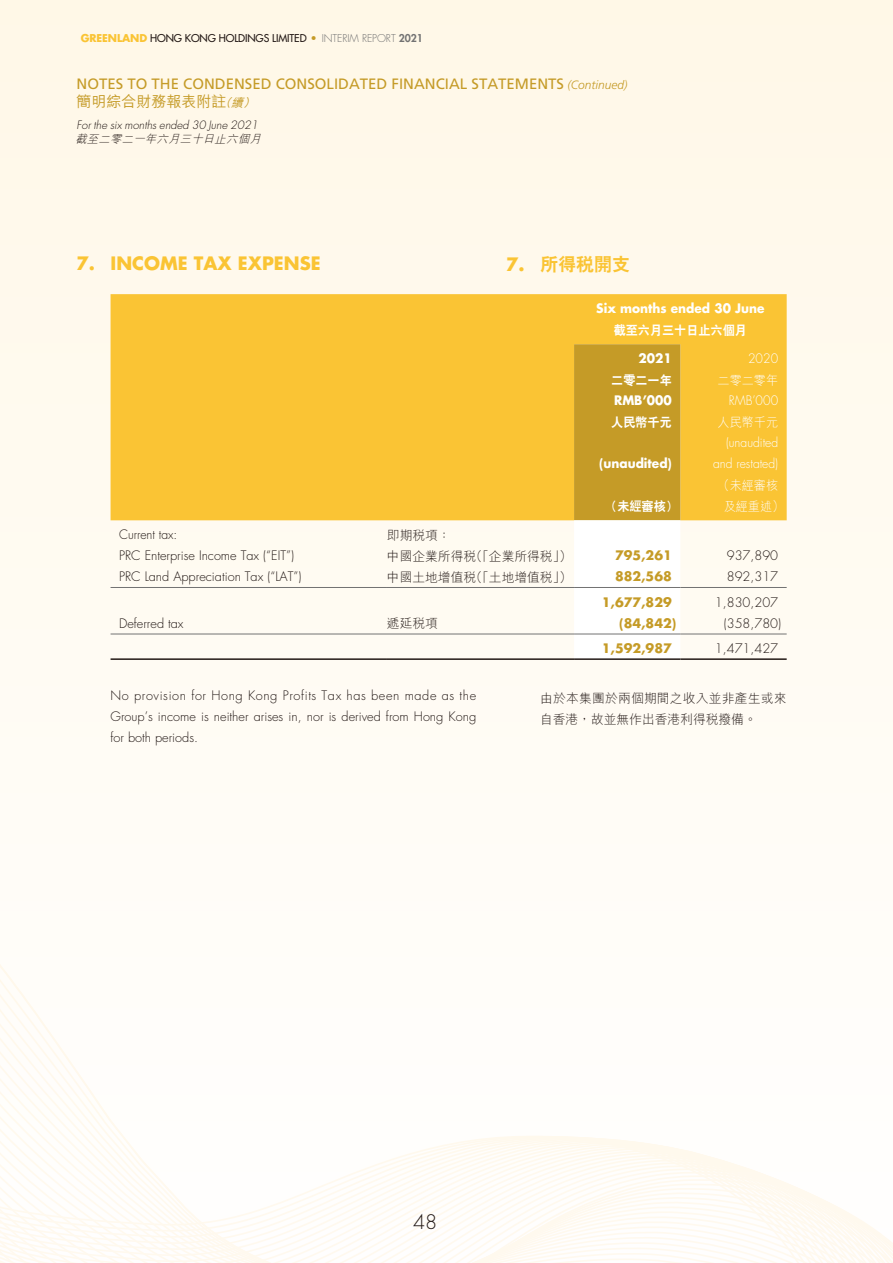
<style>
.page{position:relative;width:893px;height:1263px;background:#fffbf3}
.page>*{position:absolute;margin:0;border:0;box-sizing:border-box;transform-origin:0 0}
.t1{font:300 19.5px "Futura Std";color:#231916}
.t2{font:700 18px "Futura Std";color:#fac434}
.t3{font:800 18px "C Hei 2 HK";color:#fac434}
.t4{font:15px "Frutiger LT Std";color:#c59b27}
.t5{font:500 15px "M Hei HK";color:#c59b27}
.t6{font:300 12.75px/21px "Futura Std";color:#231916;text-align:justify}
.t7{font:700 12.75px "Futura Std";color:#fff;scale:.95 1}
.t8{font:300 12.75px "M Hei HK";color:#231916}
.t9{font:700 12.75px "Futura Std";color:#c59b27}
.t10{font:300 12.75px/21px "M Hei HK";letter-spacing:.02em;color:#231916}
.t11{font:300 12.75px/21px "Futura Std";color:#fff;text-align:right;scale:.95 1}
.t12{font:800 12.75px "C Hei 2 HK";color:#fff;scale:.95 1}
.t13{font:300 12.75px/21px "M Hei HK";color:#fff;text-align:center;scale:.95 1}
.t14{font:300 12.75px "Futura Std";color:#231916;scale:.95 1}
.t15{font:italic 300 11.25px "Futura Std";color:#231916}
.t16{font:italic 300 11.25px "M Hei HK";color:#231916}
.t17{font:500 10.5px "Futura Std";letter-spacing:-.01em;color:#231916}
.s1{font-weight:700;color:#fac434}
.s2{font-weight:300;color:#c59b27}
.s3{font-weight:300;color:#727272}
.s4{font-weight:800;color:#727272}
.s5{font-weight:300;font-style:italic;font-size:12px}
.s6{font-style:italic;font-size:12px}
.s7{font-family:"Futura Std";font-weight:700}
</style>
<div class="page">
<svg style="left:0;top:1121px;width:893px;height:142px;fill:#fffefc"></svg>
<div style="left:111px;top:294px;width:676px;height:226px;background:#fac434"></div>
<svg style="left:574px;top:344px;width:106px;height:314px"></svg>
<hr style="left:111px;top:587px;width:276px;height:1px;background:#727272">
<hr style="left:387px;top:587px;width:187px;height:1px;background:#727272">
<hr style="left:574px;top:587px;width:106px;height:1px;background:#727272">
<hr style="left:680px;top:587px;width:107px;height:1px;background:#727272">
<hr style="left:111px;top:634px;width:276px;height:1px;background:#727272">
<hr style="left:387px;top:634px;width:187px;height:1px;background:#727272">
<hr style="left:574px;top:634px;width:106px;height:1px;background:#727272">
<hr style="left:680px;top:634px;width:107px;height:1px;background:#727272">
<hr style="left:111px;top:658px;width:276px;height:2px;background:#231916">
<hr style="left:387px;top:658px;width:187px;height:2px;background:#231916">
<hr style="left:574px;top:658px;width:106px;height:2px;background:#231916">
<hr style="left:680px;top:658px;width:107px;height:2px;background:#231916">
<p class="t17" style="left:81px;top:32px;width:343px"><span class="s1">GREENLAND</span> HONG KONG HOLDINGS LIMITED <span class="s2">•</span> <span class="s3">INTERIM REPORT</span> <span class="s4">2021</span></p>
<p class="t4" style="left:77px;top:75px;width:552px">NOTES TO THE CONDENSED CONSOLIDATED FINANCIAL STATEMENTS <span class="s5">(Continued)</span></p>
<p class="t5" style="left:77px;top:90px;width:184px">簡明綜合財務報表附註<span class="s6">（續）</span></p>
<p class="t15" style="left:77px;top:118px;width:183px">For the six months ended 30 June 2021</p>
<p class="t16" style="left:75px;top:131px;width:191px">截至二零二一年六月三十日止六個月</p>
<h2 class="t2" style="left:77px;top:251px;width:246px">7. INCOME TAX EXPENSE</h2>
<h2 class="t3" style="left:506px;top:252px;width:126px"><span class="s7">7.</span> 所得稅開支</h2>
<p class="t7" style="left:596px;top:300px;width:179px">Six months ended 30 June</p>
<p class="t12" style="left:614px;top:321px;width:142px">截至六月三十日止六個月</p>
<p class="t7" style="left:639px;top:350px;width:36px">2021</p>
<p class="t11" style="left:748px;top:348px;width:33px">2020</p>
<p class="t12" style="left:611px;top:371px;width:65px">二零二一年</p>
<p class="t13" style="left:718px;top:369px;width:65px">二零二零年</p>
<p class="t7" style="left:614px;top:392px;width:62px">RMB’000</p>
<p class="t11" style="left:729px;top:390px;width:53px">RMB’000</p>
<p class="t12" style="left:611px;top:413px;width:65px">人民幣千元</p>
<p class="t13" style="left:718px;top:411px;width:65px">人民幣千元</p>
<p class="t7" style="left:599px;top:455px;width:78px">(unaudited)</p>
<p class="t11" style="left:713px;top:432px;width:70px">(unaudited and restated)</p>
<p class="t12" style="left:605px;top:497px;width:78px">（未經審核）</p>
<p class="t13" style="left:718px;top:474px;width:72px">（未經審核及經重述）</p>
<p class="t14" style="left:119px;top:527px;width:63px">Current tax:</p>
<p class="t8" style="left:387px;top:526px;width:65px">即期稅項：</p>
<p class="t6" style="left:119px;top:545px;width:177px">PRC Enterprise Income Tax (“EIT”)</p>
<p class="t8" style="left:387px;top:547px;width:186px">中國企業所得稅（「企業所得稅」）</p>
<p class="t9" style="left:615px;top:547px;width:58px">795,261</p>
<p class="t6" style="left:727px;top:545px;width:53px">937,890</p>
<p class="t6" style="left:119px;top:566px;width:184px">PRC Land Appreciation Tax (“LAT”)</p>
<p class="t8" style="left:387px;top:568px;width:186px">中國土地增值稅（「土地增值稅」）</p>
<p class="t9" style="left:615px;top:568px;width:58px">882,568</p>
<p class="t6" style="left:727px;top:566px;width:53px">892,317</p>
<p class="t9" style="left:602px;top:593px;width:71px">1,677,829</p>
<p class="t6" style="left:715px;top:592px;width:65px">1,830,207</p>
<p class="t6" style="left:119px;top:613px;width:66px">Deferred tax</p>
<p class="t8" style="left:387px;top:615px;width:52px">遞延稅項</p>
<p class="t9" style="left:619px;top:614px;width:59px">(84,842)</p>
<p class="t6" style="left:724px;top:613px;width:59px">(358,780)</p>
<p class="t9" style="left:602px;top:640px;width:71px">1,592,987</p>
<p class="t6" style="left:715px;top:638px;width:65px">1,471,427</p>
<p class="t6" style="left:111px;top:685px;width:367px">No provision for Hong Kong Profits Tax has been made as the Group’s income is neither arises in, nor is derived from Hong Kong for both periods.</p>
<p class="t10" style="left:540px;top:687px;width:248px">由於本集團於兩個期間之收入並非產生或來自香港，故並無作出香港利得稅撥備。</p>
<h1 class="t1" style="left:413px;top:1210px;width:25px">48</h1>
</div>
